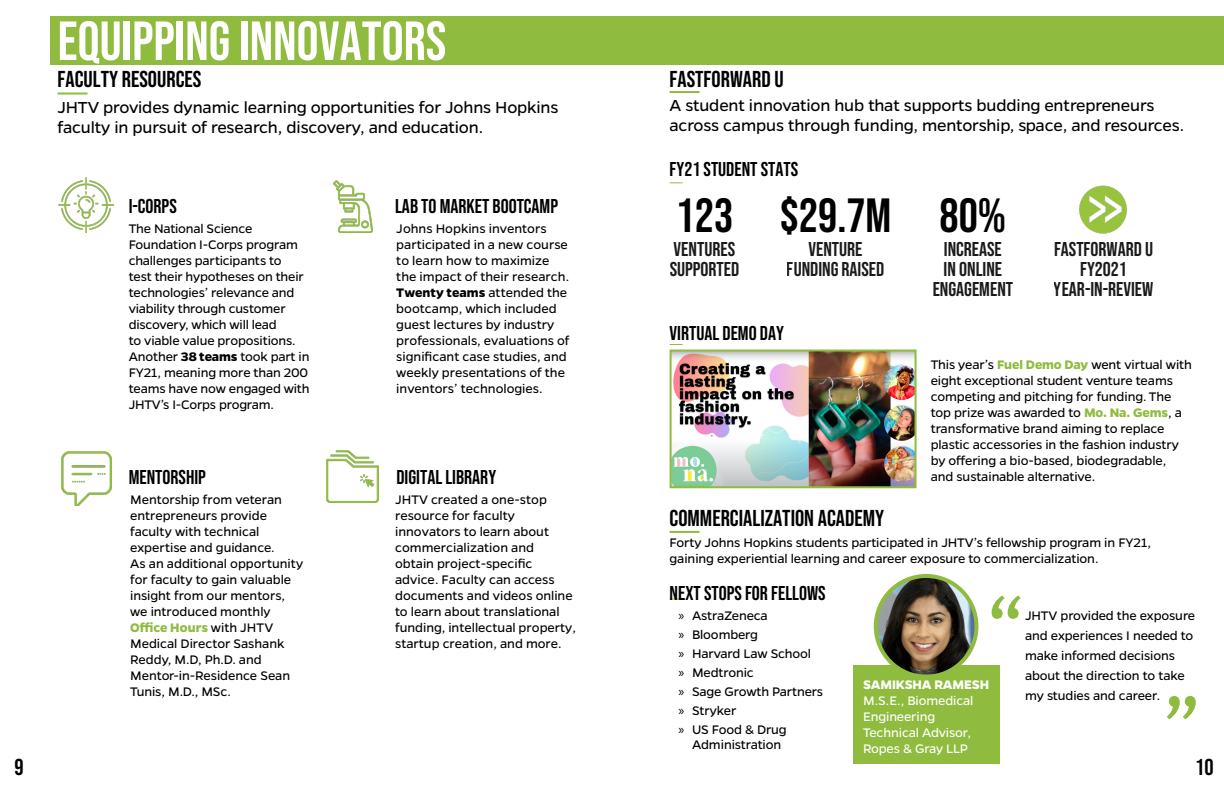
<style>
.page{position:relative;width:1224px;height:792px;background:#fff}
.page>*{position:absolute;margin:0;border:0;box-sizing:border-box;transform-origin:0 0}
.t1{font:100px "Gentona";color:#8fbc3f}
.t2{font:55px "Bebas Neue";color:#fff}
.t3{font:48px "Bebas Neue";color:#000}
.t4{font:23px "Bebas Neue";color:#000}
.t5{font:20px/20px "Bebas Neue";color:#000;text-align:center}
.t6{font:18px/20px "Gentona";letter-spacing:-.01em;color:#000}
.t7{font:14px/16px "Gentona";letter-spacing:-.005em;color:#000}
.t8{font:14px/16px "Gentona";letter-spacing:-.01em;color:#fff}
.t9{font:700 14px "Gentona";letter-spacing:-.01em;color:#fff}
.s1{font-weight:700}
.s2{font-weight:700;color:#8fbc3f}
.s3{font-family:"Myriad Pro"}
</style>
<div class="page">
<hr style="left:58px;top:93px;width:30px;height:2px;background:#8fbc3f">
<div style="left:50px;top:16px;width:1174px;height:49px;background:#8fbc3f"></div>
<hr style="left:670px;top:91px;width:30px;height:2px;background:#8fbc3f">
<img style="left:673px;top:353px;width:241px;height:132px">
<div style="left:670px;top:350px;width:247px;height:138px;border:2px solid #8fbc3f"></div>
<svg style="left:670px;top:182px;width:13px;height:1px"></svg>
<svg style="left:670px;top:344px;width:13px;height:1px"></svg>
<svg style="left:670px;top:598px;width:13px;height:1px"></svg>
<div style="left:853px;top:665px;width:147px;height:99px;background:#8fbc3f"></div>
<img style="left:876px;top:576px;width:100px;height:101px;border-radius:50px">
<div style="left:874px;top:574px;width:104px;height:105px;border:4px solid #8fbc3f;border-radius:50%"></div>
<img style="left:1079px;top:185px;width:48px;height:49px">
<img style="left:327px;top:451px;width:52px;height:51px">
<img style="left:61px;top:452px;width:51px;height:54px">
<img style="left:334px;top:181px;width:38px;height:51px">
<img style="left:58px;top:178px;width:55px;height:55px">
<hr style="left:670px;top:531px;width:30px;height:2px;background:#8fbc3f">
<h2 class="t2" style="left:58px;top:10px;width:390px">EQUIPPING INNOVATORS</h2>
<h3 class="t4" style="left:58px;top:66px;width:145px">FACULTY RESOURCES</h3>
<p class="t6" style="left:58px;top:97px;width:502px">JHTV provides dynamic learning opportunities for Johns Hopkins faculty in pursuit of research, discovery, and education.</p>
<h3 class="t5" style="left:129px;top:196px;width:50px">I-CORPS</h3>
<p class="t7" style="left:129px;top:220px;width:182px">The National Science<br>Foundation I-Corps program challenges participants to<br>test their hypotheses on their technologies’ relevance and viability through customer discovery, which will lead<br>to viable value propositions.<br>Another <span class="s1">38 teams</span> took part in<br>FY21, meaning more than 200 teams have now engaged with<br>JHTV’s I-Corps program.</p>
<h3 class="t5" style="left:129px;top:467px;width:79px">MENTORSHIP</h3>
<p class="t7" style="left:130px;top:492px;width:175px">Mentorship from veteran entrepreneurs provide faculty with technical expertise and guidance.<br>As an additional opportunity for faculty to gain valuable insight from our mentors, we introduced monthly<br><span class="s2">Office Hours</span> with JHTV<br>Medical Director Sashank<br>Reddy, M.D, Ph.D. and<br>Mentor-in-Residence Sean<br>Tunis, M.D., MSc.</p>
<h3 class="t5" style="left:395px;top:196px;width:165px">LAB TO MARKET BOOTCAMP</h3>
<p class="t7" style="left:396px;top:220px;width:175px">Johns Hopkins inventors participated in a new course to learn how to maximize the impact of their research.<br><span class="s1">Twenty teams</span> attended the bootcamp, which included guest lectures by industry professionals, evaluations of significant case studies, and weekly presentations of the inventors’ technologies.</p>
<h3 class="t5" style="left:396px;top:467px;width:101px">DIGITAL LIBRARY</h3>
<p class="t7" style="left:395px;top:492px;width:182px">JHTV created a one-stop resource for faculty innovators to learn about commercialization and obtain project-specific advice. Faculty can access documents and videos online to learn about translational funding, intellectual property, startup creation, and more.</p>
<h3 class="t4" style="left:670px;top:66px;width:116px">FASTFORWARD U</h3>
<p class="t6" style="left:670px;top:95px;width:516px">A student innovation hub that supports budding entrepreneurs across campus through funding, mentorship, space, and resources.</p>
<h3 class="t5" style="left:670px;top:159px;width:130px">FY21 STUDENT STATS</h3>
<h3 class="t3" style="left:676px;top:189px;width:59px">123</h3>
<h3 class="t5" style="left:670px;top:239px;width:71px;text-align:left">VENTURES<br>SUPPORTED</h3>
<h3 class="t3" style="left:780px;top:189px;width:113px">$29.7M</h3>
<h3 class="t5" style="left:787px;top:239px;width:99px">VENTURE<br>FUNDING RAISED</h3>
<h3 class="t5" style="left:670px;top:322px;width:116px">VIRTUAL DEMO DAY</h3>
<h3 class="t4" style="left:670px;top:505px;width:216px">COMMERCIALIZATION ACADEMY</h3>
<h3 class="t3" style="left:940px;top:189px;width:68px">80%</h3>
<h3 class="t5" style="left:933px;top:239px;width:82px">INCREASE<br>IN ONLINE<br>ENGAGEMENT</h3>
<h3 class="t5" style="left:1054px;top:239px;width:101px">FASTFORWARD U<br>FY2021<br>YEAR-IN-REVIEW</h3>
<p class="t7" style="left:931px;top:356px;width:263px">This year’s <span class="s2">Fuel Demo Day</span> went virtual with eight exceptional student venture teams competing and pitching for funding. The top prize was awarded to <span class="s2">Mo. Na. Gems</span>, a transformative brand aiming to replace plastic accessories in the fashion industry by offering a bio-based, biodegradable, and sustainable alternative.</p>
<p class="t7" style="left:670px;top:534px;width:483px">Forty Johns Hopkins students participated in JHTV’s fellowship program in FY21, gaining experiential learning and career exposure to commercialization.</p>
<h3 class="t5" style="left:670px;top:583px;width:158px">NEXT STOPS FOR FELLOWS</h3>
<p class="t7" style="left:679px;top:606px;width:146px;line-height:19px"><span class="s3">»</span> AstraZeneca<br><span class="s3">»</span> Bloomberg<br><span class="s3">»</span> Harvard Law School<br><span class="s3">»</span> Medtronic<br><span class="s3">»</span> Sage Growth Partners <span class="s3">»</span> Stryker<br><span class="s3">»</span> US Food &amp; Drug</p>
<p class="t7" style="left:692px;top:737px;width:91px">Administration</p>
<h1 class="t1" style="left:984px;top:574px;width:43px">“</h1>
<p class="t7" style="left:1025px;top:606px;width:172px;line-height:20px">JHTV provided the exposure and experiences I needed to make informed decisions about the direction to take my studies and career.</p>
<p class="t9" style="left:863px;top:677px;width:128px">SAMIKSHA RAMESH</p>
<p class="t8" style="left:863px;top:693px;width:112px">M.S.E., Biomedical<br>Engineering<br>Technical Advisor,<br>Ropes &amp; Gray LLP</p>
<h1 class="t1" style="left:1162px;top:675px;width:43px">”</h1>
<h3 class="t4" style="left:14px;top:754px;width:11px">9</h3>
<h3 class="t4" style="left:1195px;top:754px;width:20px">10</h3>
</div>
